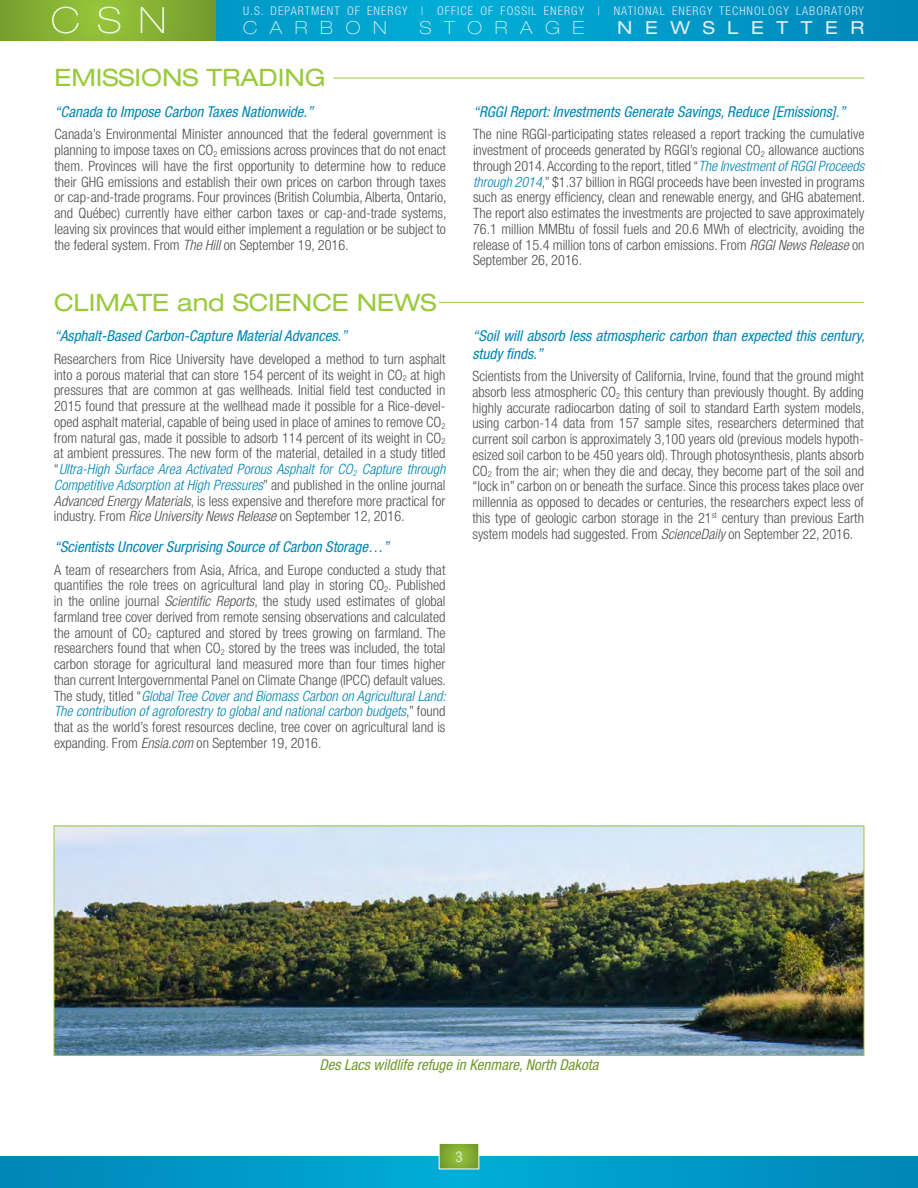
<style>
.page{position:relative;width:918px;height:1188px;background:#fff}
.page>*{position:absolute;margin:0;border:0;box-sizing:border-box;transform-origin:0 0}
.Heading_1{font:expanded 24px "Helvetica Neue";color:#9aca3c}
.t1{font:100 expanded 18px "Helvetica Neue";letter-spacing:.7em;color:#dfeef6}
.t2{font:expanded 18px "Helvetica Neue";letter-spacing:.7em;color:#dfeef6}
.Heading_-_summary_ti{font:italic condensed 15px/17.2px "Helvetica Neue";color:#0084b6}
.image_caption{font:italic condensed 15px "Helvetica Neue";color:#70982b}
.t3{font:condensed 15px "Helvetica Neue";color:#e3e6d8}
.t4{font:300 condensed 14.25px/15.8px "Helvetica Neue";color:#4d4d4f;text-align:justify}
.t5{font:300 condensed 12px "Helvetica Neue";letter-spacing:.09em;color:#dfeef6}
.s1{font-style:italic}
.s2{font-style:italic;color:#0084b6}
</style>
<div class="page">
<svg style="left:216px;top:0;width:702px;height:40px"></svg>
<svg style="left:0;top:0;width:216px;height:40px"></svg>
<svg style="left:0;top:1156px;width:918px;height:32px"></svg>
<svg style="left:52px;top:7px;width:112px;height:27px"></svg>
<svg style="left:439px;top:1143px;width:40px;height:26px"></svg>
<div style="left:439px;top:1143px;width:40px;height:26px;border:1px solid #fff"></div>
<hr style="left:334px;top:78px;width:530px;height:1px;background:#9aca3c">
<hr style="left:439px;top:302px;width:425px;height:1px;background:#9aca3c">
<img style="left:56px;top:828px;width:806px;height:226px">
<div style="left:54px;top:826px;width:810px;height:230px;border:1px solid #9aca3c"></div>
<p class="t5" style="left:243px;top:4px;width:622px">U.S. DEPARTMENT OF ENERGY | OFFICE OF FOSSIL ENERGY | NATIONAL ENERGY TECHNOLOGY LABORATORY</p>
<p class="t1" style="left:243px;top:17px;width:145px">CARBON</p>
<p class="t1" style="left:420px;top:17px;width:166px">STORAGE</p>
<p class="t2" style="left:617px;top:17px;width:248px">NEWSLETTER</p>
<p class="Heading_1" style="left:55px;top:63px;width:273px">EMISSIONS TRADING</p>
<p class="Heading_-_summary_ti" style="left:55px;top:103px;width:260px">“Canada to Impose Carbon Taxes Nationwide.”</p>
<p class="t4" style="left:55px;top:126px;width:394px">Canada’s Environmental Minister announced that the federal government is planning to impose taxes on CO<sub>2</sub> emissions across provinces that do not enact them. Provinces will have the first opportunity to determine how to reduce their GHG emissions and establish their own prices on carbon through taxes or cap-and-trade programs. Four provinces (British Columbia, Alberta, Ontario, and Québec) currently have either carbon taxes or cap-and-trade systems, leaving six provinces that would either implement a regulation or be subject to the federal system. From <span class="s1">The Hill</span> on September 19, 2016.</p>
<p class="Heading_1" style="left:54px;top:287px;width:384px">CLIMATE and SCIENCE NEWS</p>
<p class="Heading_-_summary_ti" style="left:54px;top:327px;width:295px">“Asphalt-Based Carbon-Capture Material Advances.”</p>
<p class="t4" style="left:54px;top:351px;width:393px">Researchers from Rice University have developed a method to turn asphalt into a porous material that can store 154 percent of its weight in CO<sub>2</sub> at high pressures that are common at gas wellheads. Initial field test conducted in 2015 found that pressure at the wellhead made it possible for a Rice-devel&shy;oped asphalt material, capable of being used in place of amines to remove CO<sub>2 </sub>from natural gas, made it possible to adsorb 114 percent of its weight in CO<sub>2 </sub>at ambient pressures. The new form of the material, detailed in a study titled “<span class="s2">Ultra-High Surface Area Activated Porous Asphalt for CO</span><sub>2</sub> <span class="s2">Capture through Competitive Adsorption at High Pressures</span>” and published in the online journal <span class="s1">Advanced Energy Materials</span>, is less expensive and therefore more practical for industry. From <span class="s1">Rice University News Release</span> on September 12, 2016.</p>
<p class="Heading_-_summary_ti" style="left:54px;top:538px;width:337px">“Scientists Uncover Surprising Source of Carbon Storage…”</p>
<p class="t4" style="left:54px;top:562px;width:394px">A team of researchers from Asia, Africa, and Europe conducted a study that quantifies the role trees on agricultural land play in storing CO<sub>2</sub>. Published in the online journal <span class="s1">Scientific Reports</span>, the study used estimates of global farmland tree cover derived from remote sensing observations and calculated the amount of CO<sub>2</sub> captured and stored by trees growing on farmland. The researchers found that when CO<sub>2</sub> stored by the trees was included, the total carbon storage for agricultural land measured more than four times higher than current Intergovernmental Panel on Climate Change (IPCC) default values.<br>The study, titled “<span class="s2">Global Tree Cover and Biomass Carbon on Agricultural Land:<br>The contribution of agroforestry to global and national carbon budgets</span>,” found that as the world’s forest resources decline, tree cover on agricultural land is expanding. From <span class="s1">Ensia.com</span> on September 19, 2016.</p>
<p class="Heading_-_summary_ti" style="left:473px;top:103px;width:374px">“RGGI Report: Investments Generate Savings, Reduce [Emissions].”</p>
<p class="t4" style="left:473px;top:126px;width:394px">The nine RGGI-participating states released a report tracking the cumulative investment of proceeds generated by RGGI’s regional CO<sub>2</sub> allowance auctions through 2014. According to the report, titled “<span class="s2">The Investment of RGGI Proceeds through 2014</span>,” $1.37 billion in RGGI proceeds have been invested in programs such as energy efficiency, clean and renewable energy, and GHG abatement.<br>The report also estimates the investments are projected to save approximately 76.1 million MMBtu of fossil fuels and 20.6 MWh of electricity, avoiding the release of 15.4 million tons of carbon emissions. From <span class="s1">RGGI News Release</span> on September 26, 2016.</p>
<p class="Heading_-_summary_ti" style="left:472px;top:327px;width:394px">“Soil will absorb less atmospheric carbon than expected this century, study finds.”</p>
<p class="t4" style="left:472px;top:368px;width:394px">Scientists from the University of California, Irvine, found that the ground might absorb less atmospheric CO<sub>2</sub> this century than previously thought. By adding highly accurate radiocarbon dating of soil to standard Earth system models, using carbon-14 data from 157 sample sites, researchers determined that current soil carbon is approximately 3,100 years old (previous models hypoth&shy;esized soil carbon to be 450 years old). Through photosynthesis, plants absorb CO<sub>2</sub> from the air; when they die and decay, they become part of the soil and “lock in” carbon on or beneath the surface. Since this process takes place over millennia as opposed to decades or centuries, the researchers expect less of this type of geologic carbon storage in the 21<sup>st</sup> century than previous Earth system models had suggested. From <span class="s1">ScienceDaily</span> on September 22, 2016.</p>
<p class="image_caption" style="left:320px;top:1057px;width:280px">Des Lacs wildlife refuge in Kenmare, North Dakota</p>
<p class="t3" style="left:455px;top:1148px;width:9px">3</p>
</div>
